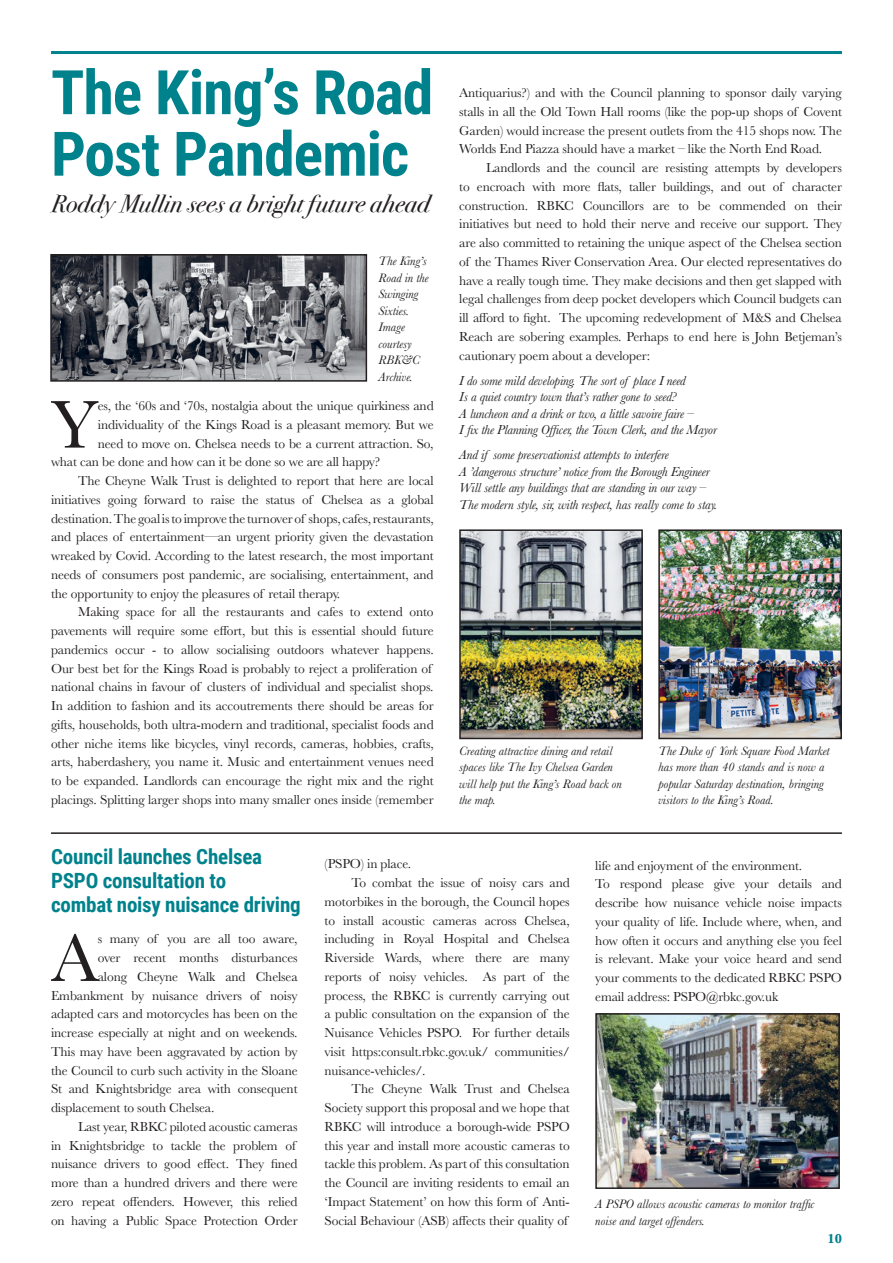
<style>
.page{position:relative;width:893px;height:1263px;background:#fff}
.page>*{position:absolute;margin:0;border:0;box-sizing:border-box;transform-origin:0 0}
.t1{font:70.2px "Baskerville";color:#231f20}
.Article_Header{font:700 61.5px/61.5px "Roboto Condensed";letter-spacing:-.015em;color:#00828d}
.Article_Header-2{font:italic 24.75px "Bodoni Svty Two ITCTT";letter-spacing:.01em;color:#231f20}
.Article_Header-3{font:700 21px/24px "Roboto Condensed";letter-spacing:-.01em;color:#00828d}
.t2{font:13.5px/18.8px "Baskerville";letter-spacing:-.01em;color:#231f20;text-align:justify}
.t3{font:italic 13.5px "Baskerville";letter-spacing:-.01em;color:#231f20}
.t4{font:700 13.5px "Baskerville";color:#00828d}
.t5{font:italic 12.75px/16.5px "Baskerville";color:#231f20}
</style>
<div class="page">
<hr style="left:51px;top:51px;width:791px;height:3px;background:#00828d">
<hr style="left:51px;top:832px;width:791px;height:2px;background:#231f20">
<img style="left:598px;top:1016px;width:239px;height:170px">
<div style="left:595px;top:1013px;width:245px;height:176px;border:2px solid #231f20"></div>
<img style="left:53px;top:257px;width:311px;height:122px">
<div style="left:50px;top:254px;width:317px;height:128px;border:2px solid #231f20"></div>
<img style="left:462px;top:532px;width:178px;height:204px">
<div style="left:459px;top:529px;width:184px;height:210px;border:2px solid #231f20"></div>
<img style="left:661px;top:532px;width:178px;height:204px">
<div style="left:658px;top:529px;width:184px;height:210px;border:2px solid #231f20"></div>
<p class="Article_Header" style="left:51px;top:59px;width:384px">The King’s Road<br>Post Pandemic</p>
<p class="Article_Header-2" style="left:51px;top:182px;width:380px">Roddy Mullin sees a bright future ahead</p>
<p class="t5" style="left:378px;top:253px;width:52px">The King’s<br>Road in the<br>Swinging<br>Sixties.<br>Image courtesy<br>RBK&amp;C<br>Archive.</p>
<p class="t1" style="left:51px;top:380px;width:49px">Y</p>
<p class="t2" style="left:98px;top:396px;width:337px">es, the ‘60s and ‘70s, nostalgia about the unique quirkiness and</p>
<p class="t2" style="left:98px;top:415px;width:337px">individuality of the Kings Road is a pleasant memory. But we</p>
<p class="t2" style="left:98px;top:434px;width:337px">need to move on. Chelsea needs to be a current attraction. So,</p>
<p class="t2" style="left:51px;top:453px;width:331px">what can be done and how can it be done so we are all happy?</p>
<p class="t2" style="left:51px;top:471px;width:384px;text-indent:27px">The Cheyne Walk Trust is delighted to report that here are local initiatives going forward to raise the status of Chelsea as a global destination. The goal is to improve the turnover of shops, cafes, restaurants, and places of entertainment—an urgent priority given the devastation wreaked by Covid. According to the latest research, the most important needs of consumers post pandemic, are socialising, entertainment, and the opportunity to enjoy the pleasures of retail therapy.</p>
<p class="t2" style="left:51px;top:603px;width:384px;text-align:left;text-indent:27px">Making space for all the restaurants and cafes to extend onto pavements will require some effort, but this is essential should future pandemics occur - to allow socialising outdoors whatever happens.<br>Our best bet for the Kings Road is probably to reject a proliferation of national chains in favour of clusters of individual and specialist shops.<br>In addition to fashion and its accoutrements there should be areas for gifts, households, both ultra-modern and traditional, specialist foods and other niche items like bicycles, vinyl records, cameras, hobbies, crafts, arts, haberdashery, you name it. Music and entertainment venues need to be expanded. Landlords can encourage the right mix and the right placings. Splitting larger shops into many smaller ones inside (remember</p>
<p class="t2" style="left:459px;top:84px;width:384px">Antiquarius?) and with the Council planning to sponsor daily varying stalls in all the Old Town Hall rooms (like the pop-up shops of Covent Garden) would increase the present outlets from the 415 shops now. The Worlds End Piazza should have a market – like the North End Road.</p>
<p class="t2" style="left:459px;top:159px;width:384px;text-indent:27px">Landlords and the council are resisting attempts by developers to encroach with more flats, taller buildings, and out of character construction. RBKC Councillors are to be commended on their initiatives but need to hold their nerve and receive our support. They are also committed to retaining the unique aspect of the Chelsea section of the Thames River Conservation Area. Our elected representatives do have a really tough time. They make decisions and then get slapped with legal challenges from deep pocket developers which Council budgets can ill afford to fight. The upcoming redevelopment of M&amp;S and Chelsea Reach are sobering examples. Perhaps to end here is John Betjeman’s cautionary poem about a developer:</p>
<p class="t3" style="left:459px;top:371px;width:228px">I do some mild developing. The sort of place I need</p>
<p class="t3" style="left:459px;top:388px;width:219px">Is a quiet country town that’s rather gone to seed?</p>
<p class="t3" style="left:459px;top:404px;width:236px">A luncheon and a drink or two, a little savoire faire –</p>
<p class="t3" style="left:459px;top:421px;width:259px">I fix the Planning Officer, the Town Clerk, and the Mayor</p>
<p class="t3" style="left:459px;top:446px;width:211px">And if some preservationist attempts to interfere</p>
<p class="t3" style="left:459px;top:462px;width:252px">A ’dangerous structure’ notice from the Borough Engineer</p>
<p class="t3" style="left:459px;top:479px;width:249px">Will settle any buildings that are standing in our way –</p>
<p class="t3" style="left:459px;top:495px;width:260px">The modern style, sir, with respect, has really come to stay.</p>
<p class="t5" style="left:459px;top:742px;width:164px">Creating attractive dining and retail spaces like The Ivy Chelsea Garden will help put the King’s Road back on the map.</p>
<p class="t5" style="left:658px;top:742px;width:173px">The Duke of York Square Food Market has more than 40 stands and is now a popular Saturday destination, bringing visitors to the King’s Road.</p>
<p class="Article_Header-3" style="left:51px;top:844px;width:251px">Council launches Chelsea<br>PSPO consultation to<br>combat noisy nuisance driving</p>
<p class="t2" style="left:325px;top:855px;width:88px">(PSPO) in place.</p>
<p class="t2" style="left:325px;top:874px;width:247px;text-indent:27px">To combat the issue of noisy cars and motorbikes in the borough, the Council hopes to install acoustic cameras across Chelsea, including in Royal Hospital and Chelsea Riverside Wards, where there are many reports of noisy vehicles. As part of the process, the RBKC is currently carrying out a public consultation on the expansion of the Nuisance Vehicles PSPO. For further details visit https:consult.rbkc.gov.uk/ communities/ nuisance-vehicles/.</p>
<p class="t2" style="left:325px;top:1080px;width:247px;text-indent:27px">The Cheyne Walk Trust and Chelsea Society support this proposal and we hope that RBKC will introduce a borough-wide PSPO this year and install more acoustic cameras to tackle this problem. As part of this consultation the Council are inviting residents to email an ‘Impact Statement’ on how this form of Anti-Social Behaviour (ASB) affects their quality of</p>
<p class="t1" style="left:51px;top:913px;width:49px">A</p>
<p class="t2" style="left:98px;top:930px;width:201px">s many of you are all too aware,</p>
<p class="t2" style="left:98px;top:949px;width:201px">over recent months disturbances</p>
<p class="t2" style="left:98px;top:967px;width:201px">along Cheyne Walk and Chelsea</p>
<p class="t2" style="left:51px;top:986px;width:248px">Embankment by nuisance drivers of noisy</p>
<p class="t2" style="left:51px;top:1005px;width:248px">adapted cars and motorcycles has been on the</p>
<p class="t2" style="left:51px;top:1024px;width:248px">increase especially at night and on weekends.</p>
<p class="t2" style="left:51px;top:1042px;width:248px">This may have been aggravated by action by</p>
<p class="t2" style="left:51px;top:1061px;width:248px">the Council to curb such activity in the Sloane</p>
<p class="t2" style="left:51px;top:1080px;width:248px">St and Knightsbridge area with consequent</p>
<p class="t2" style="left:51px;top:1099px;width:165px">displacement to south Chelsea.</p>
<p class="t2" style="left:51px;top:1117px;width:248px;text-align:left;text-indent:27px">Last year, RBKC piloted acoustic cameras in Knightsbridge to tackle the problem of nuisance drivers to good effect. They fined more than a hundred drivers and there were zero repeat offenders. However, this relied on having a Public Space Protection Order</p>
<p class="t2" style="left:595px;top:856px;width:208px">life and enjoyment of the environment.</p>
<p class="t2" style="left:595px;top:875px;width:248px">To respond please give your details and describe how nuisance vehicle noise impacts your quality of life. Include where, when, and how often it occurs and anything else you feel is relevant. Make your voice heard and send your comments to the dedicated RBKC PSPO email address: PSPO@rbkc.gov.uk</p>
<p class="t5" style="left:595px;top:1196px;width:221px">A PSPO allows acoustic cameras to monitor traffic noise and target offenders.</p>
<p class="t4" style="left:827px;top:1229px;width:16px">10</p>
</div>
